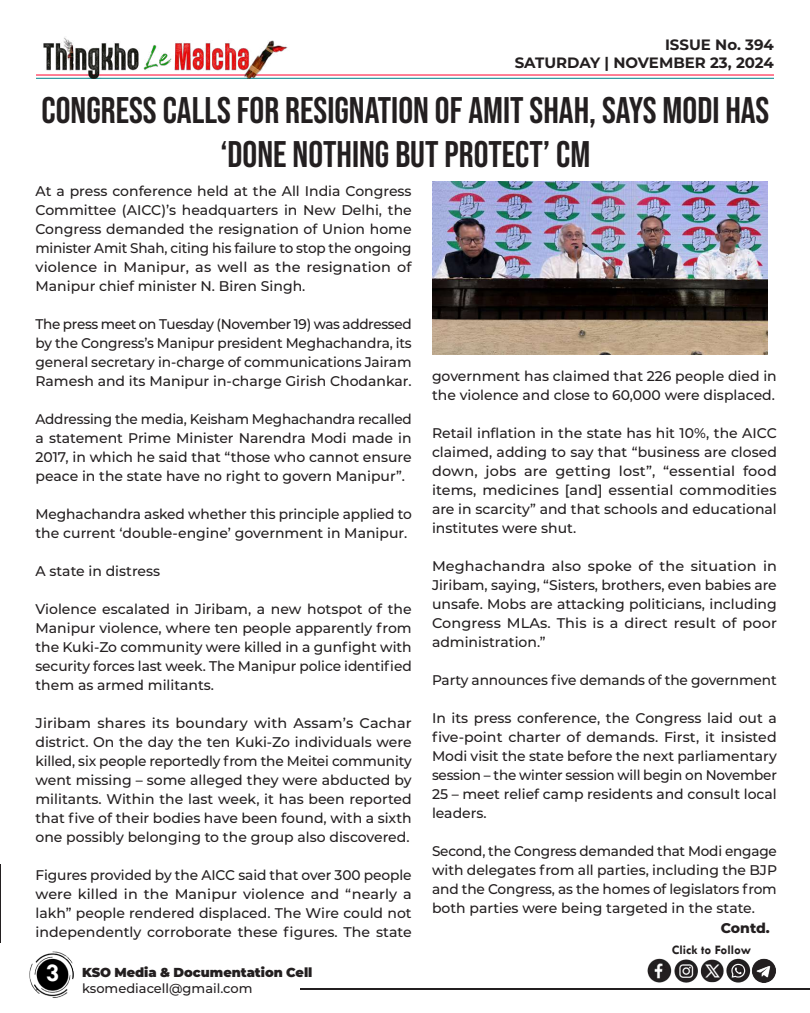
<style>
.page{position:relative;width:810px;height:1013px;background:#fff}
.page>*{position:absolute;margin:0;border:0;box-sizing:border-box;transform-origin:0 0}
.t1{font:37px/44.4px "Bebas Neue";color:#231f20;text-align:center}
.t2{font:700 26px "Tw Cen";color:#fff}
.t3{font:700 15px/18px "Montserrat";color:#231f20;text-align:right}
.t4{font:500 14px/19px "Montserrat";color:#231f20;text-align:justify}
.t5{font:800 14px "Montserrat";letter-spacing:-.01em;color:#231f20}
.t6{font:900 13px "Montserrat";letter-spacing:-.005em;color:#231f20}
.t7{font:500 13px "Montserrat";color:#231f20}
.t8{font:700 13px "Tw Cen";color:#231f20}
</style>
<div class="page">
<hr style="left:0;top:863px;width:1px;height:79px;background:#231f20">
<hr style="left:301px;top:988px;width:509px;height:1px;background:#231f20">
<img style="left:29px;top:951px;width:45px;height:47px">
<img style="left:647px;top:958px;width:129px;height:25px">
<hr style="left:36px;top:74px;width:738px;height:1px;background:#ff002d">
<hr style="left:36px;top:78px;width:738px;height:1px;background:#00848b">
<img style="left:36px;top:37px;width:254px;height:42px">
<img style="left:432px;top:181px;width:335px;height:173px">
<p class="t3" style="left:515px;top:35px;width:261px">ISSUE No. 394<br>SATURDAY | NOVEMBER 23, 2024</p>
<h1 class="t1" style="left:41px;top:87px;width:729px">CONGRESS CALLS FOR RESIGNATION OF AMIT SHAH, SAYS MODI HAS ‘DONE NOTHING BUT PROTECT’ CM</h1>
<p class="t4" style="left:36px;top:181px;width:378px">At a press conference held at the All India Congress Committee (AICC)’s headquarters in New Delhi, the Congress demanded the resignation of Union home minister Amit Shah, citing his failure to stop the ongoing violence in Manipur, as well as the resignation of Manipur chief minister N. Biren Singh.</p>
<p class="t4" style="left:36px;top:314px;width:378px">The press meet on Tuesday (November 19) was addressed by the Congress’s Manipur president Meghachandra, its general secretary in-charge of communications Jairam Ramesh and its Manipur in-charge Girish Chodankar.</p>
<p class="t4" style="left:36px;top:409px;width:378px">Addressing the media, Keisham Meghachandra recalled a statement Prime Minister Narendra Modi made in 2017, in which he said that “those who cannot ensure peace in the state have no right to govern Manipur”.</p>
<p class="t4" style="left:36px;top:504px;width:378px">Meghachandra asked whether this principle applied to the current ‘double-engine’ government in Manipur.</p>
<p class="t4" style="left:36px;top:561px;width:126px">A state in distress</p>
<p class="t4" style="left:36px;top:599px;width:378px">Violence escalated in Jiribam, a new hotspot of the Manipur violence, where ten people apparently from the Kuki-Zo community were killed in a gunfight with security forces last week. The Manipur police identified them as armed militants.</p>
<p class="t4" style="left:36px;top:713px;width:378px">Jiribam shares its boundary with Assam’s Cachar district. On the day the ten Kuki-Zo individuals were killed, six people reportedly from the Meitei community went missing – some alleged they were abducted by militants. Within the last week, it has been reported that five of their bodies have been found, with a sixth one possibly belonging to the group also discovered.</p>
<p class="t4" style="left:36px;top:865px;width:378px">Figures provided by the AICC said that over 300 people were killed in the Manipur violence and “nearly a lakh” people rendered displaced. The Wire could not independently corroborate these figures. The state</p>
<p class="t4" style="left:432px;top:365px;width:346px">government has claimed that 226 people died in the violence and close to 60,000 were displaced.</p>
<p class="t4" style="left:432px;top:422px;width:346px">Retail inflation in the state has hit 10%, the AICC claimed, adding to say that “business are closed down, jobs are getting lost”, “essential food items, medicines [and] essential commodities are in scarcity” and that schools and educational institutes were shut.</p>
<p class="t4" style="left:432px;top:555px;width:347px">Meghachandra also spoke of the situation in Jiribam, saying, “Sisters, brothers, even babies are unsafe. Mobs are attacking politicians, including Congress MLAs. This is a direct result of poor administration.”</p>
<p class="t4" style="left:432px;top:669px;width:346px">Party announces five demands of the government</p>
<p class="t4" style="left:432px;top:707px;width:346px">In its press conference, the Congress laid out a five-point charter of demands. First, it insisted Modi visit the state before the next parliamentary session – the winter session will begin on November 25 – meet relief camp residents and consult local leaders.</p>
<p class="t4" style="left:432px;top:840px;width:347px">Second, the Congress demanded that Modi engage with delegates from all parties, including the BJP and the Congress, as the homes of legislators from both parties were being targeted in the state.</p>
<p class="t5" style="left:721px;top:918px;width:50px">Contd.</p>
<h2 class="t2" style="left:46px;top:957px;width:15px">3</h2>
<p class="t6" style="left:82px;top:962px;width:232px">KSO Media &amp; Documentation Cell</p>
<p class="t7" style="left:82px;top:978px;width:172px">ksomediacell@gmail.com</p>
<p class="t8" style="left:672px;top:942px;width:81px">Click to Follow</p>
</div>
